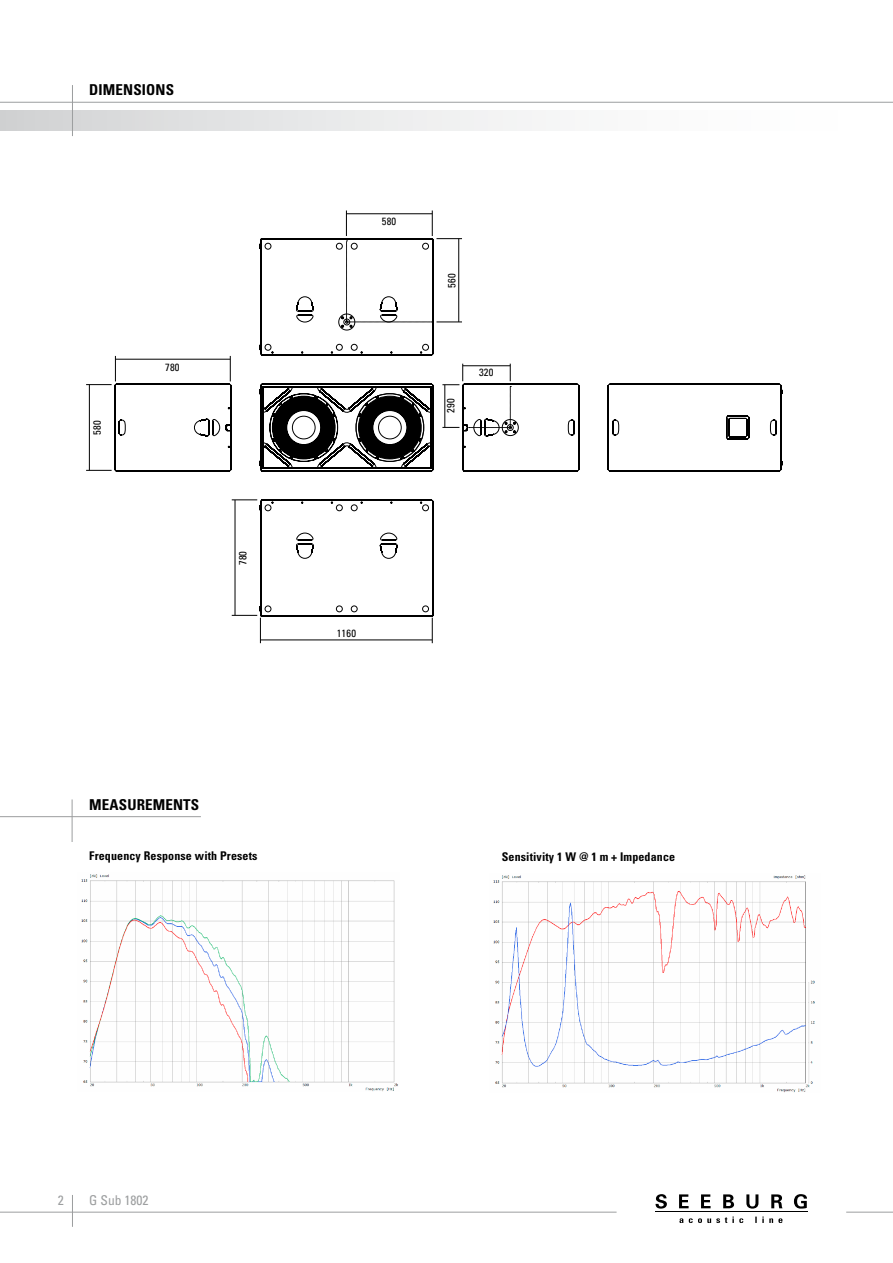
<style>
.page{position:relative;width:893px;height:1263px;background:#fff}
.page>*{position:absolute;margin:0;border:0;box-sizing:border-box;transform-origin:0 0}
.t1{font:700 condensed 15px "Univers";letter-spacing:.01em;color:#000}
.t2{font:condensed 13.5px "Univers";color:#9c9e9f}
.t3{font:700 condensed 12px "Univers";letter-spacing:.01em;color:#000}
.t4{font:condensed 10.5px "Univers";letter-spacing:.02em;color:#000}
</style>
<div class="page">
<div style="left:0;top:111px;width:893px;height:19px;background:linear-gradient(to right,#d5d6d7,#fff)"></div>
<hr style="left:0;top:102px;width:893px;height:1px;background:#9c9e9f">
<hr style="left:72px;top:85px;width:1px;height:51px;background:#9c9e9f">
<hr style="left:0;top:1212px;width:617px;height:1px;background:#9c9e9f">
<hr style="left:846px;top:1212px;width:47px;height:1px;background:#9c9e9f">
<hr style="left:655px;top:1211px;width:152px;height:1px;background:#000">
<svg style="left:679px;top:1216px;width:103px;height:7px"></svg>
<svg style="left:655px;top:1194px;width:12px;height:14px"></svg>
<svg style="left:679px;top:1194px;width:10px;height:14px"></svg>
<svg style="left:701px;top:1194px;width:10px;height:14px"></svg>
<svg style="left:723px;top:1194px;width:11px;height:14px"></svg>
<svg style="left:746px;top:1194px;width:12px;height:14px"></svg>
<svg style="left:771px;top:1194px;width:11px;height:14px"></svg>
<svg style="left:794px;top:1194px;width:13px;height:14px"></svg>
<hr style="left:72px;top:1195px;width:1px;height:32px;background:#9c9e9f">
<hr style="left:0;top:816px;width:201px;height:1px;background:#9c9e9f">
<hr style="left:72px;top:799px;width:1px;height:43px;background:#9c9e9f">
<img style="left:81px;top:874px;width:317px;height:217px">
<img style="left:493px;top:875px;width:322px;height:217px">
<svg style="left:579px;top:384px;width:203px;height:88px"></svg>
<svg style="left:86px;top:210px;width:493px;height:262px"></svg>
<svg style="left:232px;top:500px;width:201px;height:143px"></svg>
<p class="t1" style="left:89px;top:81px;width:86px">DIMENSIONS</p>
<p class="t4" style="left:90px;top:435px;width:16px;rotate:-90deg">580</p>
<p class="t4" style="left:165px;top:360px;width:16px">780</p>
<p class="t4" style="left:236px;top:565px;width:16px;rotate:-90deg">780</p>
<p class="t1" style="left:89px;top:795px;width:11px">measurements</p>
<p class="t4" style="left:382px;top:215px;width:16px">580</p>
<p class="t4" style="left:445px;top:287px;width:16px;rotate:-90deg">560</p>
<p class="t4" style="left:444px;top:413px;width:16px;rotate:-90deg">290</p>
<p class="t4" style="left:479px;top:365px;width:16px">320</p>
<p class="t4" style="left:337px;top:626px;width:21px">1160</p>
<p class="t3" style="left:89px;top:848px;width:170px">Frequency Response with Presets</p>
<p class="t3" style="left:502px;top:849px;width:175px">Sensitivity 1 W @ 1 m + Impedance</p>
<p class="t2" style="left:58px;top:1191px;width:7px">2</p>
<p class="t2" style="left:89px;top:1191px;width:61px">G Sub 1802</p>
</div>
